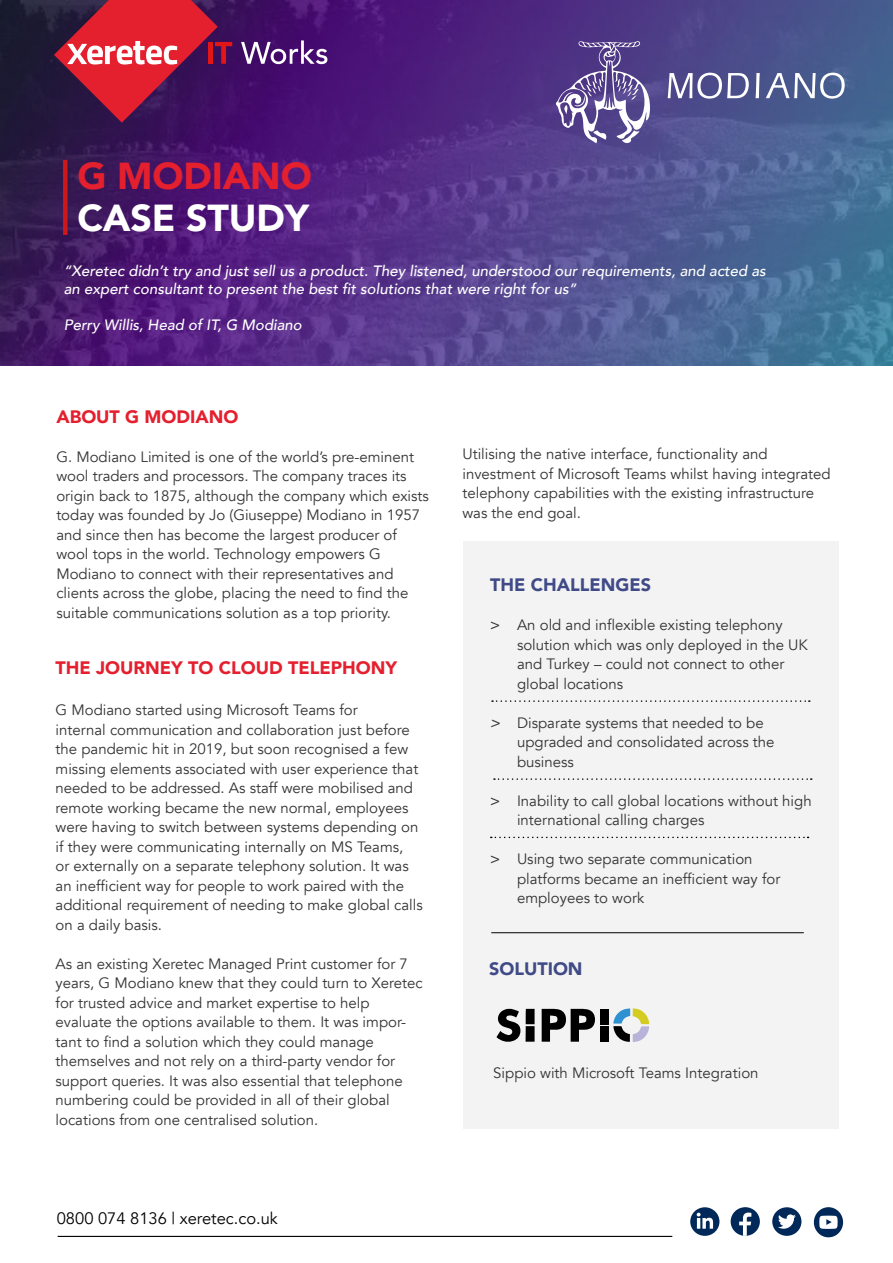
<style>
.page{position:relative;width:893px;height:1263px;background:#fff}
.page>*{position:absolute;margin:0;border:0;box-sizing:border-box;transform-origin:0 0}
.t1{font:900 37.5px "Avenir";letter-spacing:-.005em;color:#fff}
.t2{font:900 37.5px "Avenir";letter-spacing:-.005em;color:#e41f2e}
.t3{font:900 18px "Avenir";color:#e41f2e}
.t4{font:900 18px "Avenir";color:#404a87}
.t5{font:16.5px "Avenir";color:#000}
.t6{font:15px/19.5px "Avenir";color:#333}
.t7{font:italic 500 15px/18px "Avenir";color:#fff}
.s1{font-weight:500}
.s2{font-weight:500;font-style:italic}
</style>
<div class="page">
<img style="left:0;top:0;width:893px;height:365px">
<svg style="left:241px;top:40px;width:86px;height:24px"></svg>
<svg style="left:54px;top:0;width:178px;height:123px;background:#91264a"></svg>
<div style="left:63px;top:160px;width:5px;height:75px;background:#cd1719"></div>
<hr style="left:58px;top:1236px;width:614px;height:1px;background:#000">
<div style="left:690px;top:1207px;width:29px;height:29px;background:#002858;border-radius:50%"></div>
<svg style="left:697px;top:1213px;width:16px;height:16px"></svg>
<div style="left:731px;top:1207px;width:29px;height:29px;background:#002858;border-radius:50%"></div>
<svg style="left:739px;top:1212px;width:12px;height:24px"></svg>
<div style="left:772px;top:1207px;width:29px;height:29px;background:#002858;border-radius:50%"></div>
<svg style="left:778px;top:1214px;width:18px;height:15px"></svg>
<div style="left:814px;top:1207px;width:29px;height:30px;background:#002858;border-radius:50%"></div>
<svg style="left:819px;top:1215px;width:19px;height:14px"></svg>
<div style="left:463px;top:541px;width:375px;height:588px;background:#f3f3f3"></div>
<svg style="left:492px;top:700px;width:318px;height:2px"></svg>
<hr style="left:491px;top:932px;width:313px;height:1px;background:#000">
<svg style="left:494px;top:778px;width:318px;height:2px"></svg>
<svg style="left:491px;top:837px;width:318px;height:1px"></svg>
<svg style="left:542px;top:1009px;width:53px;height:33px"></svg>
<svg style="left:496px;top:1009px;width:24px;height:33px"></svg>
<svg style="left:526px;top:1009px;width:9px;height:33px"></svg>
<div style="left:600px;top:1026px;width:9px;height:16px;background:#000"></div>
<div style="left:600px;top:1009px;width:9px;height:15px;background:#000"></div>
<svg style="left:613px;top:1008px;width:36px;height:34px"></svg>
<svg style="left:555px;top:41px;width:95px;height:103px;background:#7566a1"></svg>
<svg style="left:668px;top:73px;width:81px;height:26px"></svg>
<svg style="left:756px;top:73px;width:4px;height:25px"></svg>
<svg style="left:766px;top:73px;width:79px;height:26px"></svg>
<h1 class="t2" style="left:77px;top:143px;width:236px">G MODIANO</h1>
<h1 class="t1" style="left:77px;top:185px;width:233px">CASE STUDY</h1>
<p class="t7" style="left:64px;top:262px;width:704px">“Xeretec didn’t try and just sell us a product. They listened, understood our requirements, and acted as an expert consultant to present the best fit solutions that were right for us”</p>
<p class="t7" style="left:64px;top:316px;width:240px">Perry Willis, Head of IT, G Modiano</p>
<p class="t3" style="left:56px;top:401px;width:184px">ABOUT G MODIANO</p>
<p class="t6" style="left:56px;top:447px;width:374px">G. Modiano Limited is one of the world’s pre-eminent wool traders and processors. The company traces its origin back to 1875, although the company which exists today was founded by Jo (Giuseppe) Modiano in 1957 and since then has become the largest producer of wool tops in the world. Technology empowers G Modiano to connect with their representatives and clients across the globe, placing the need to find the suitable communications solution as a top priority.</p>
<p class="t3" style="left:56px;top:652px;width:343px">THE JOURNEY TO CLOUD TELEPHONY</p>
<p class="t6" style="left:56px;top:700px;width:369px">G Modiano started using Microsoft Teams for<br>internal communication and collaboration just before the pandemic hit in 2019, but soon recognised a few missing elements associated with user experience that needed to be addressed. As staff were mobilised and remote working became the new normal, employees were having to switch between systems depending on if they were communicating internally on MS Teams,<br>or externally on a separate telephony solution. It was an inefficient way for people to work paired with the additional requirement of needing to make global calls on a daily basis.</p>
<p class="t6" style="left:56px;top:954px;width:369px">As an existing Xeretec Managed Print customer for 7 years, G Modiano knew that they could turn to Xeretec for trusted advice and market expertise to help evaluate the options available to them. It was impor&shy;tant to find a solution which they could manage themselves and not rely on a third-party vendor for support queries. It was also essential that telephone numbering could be provided in all of their global locations from one centralised solution.</p>
<p class="t6" style="left:462px;top:445px;width:370px">Utilising the native interface, functionality and investment of Microsoft Teams whilst having integrated telephony capabilities with the existing infrastructure was the end goal.</p>
<p class="t4" style="left:490px;top:569px;width:163px">THE CHALLENGES</p>
<p class="t6" style="left:517px;top:615px;width:292px;text-indent:-27px"><span class="s1">&gt;</span> An old and inflexible existing telephony solution which was only deployed in the UK and Turkey – could not connect to other global locations</p>
<p class="t6" style="left:517px;top:713px;width:259px;text-indent:-27px"><span class="s2">&gt;</span> Disparate systems that needed to be upgraded and consolidated across the business</p>
<p class="t6" style="left:517px;top:791px;width:296px;text-indent:-27px"><span class="s1">&gt;</span> Inability to call global locations without high international calling charges</p>
<p class="t6" style="left:517px;top:849px;width:265px;text-indent:-27px"><span class="s1">&gt;</span> Using two separate communication platforms became an inefficient way for employees to work</p>
<p class="t4" style="left:489px;top:953px;width:95px">SOLUTION</p>
<p class="t6" style="left:493px;top:1063px;width:267px">Sippio with Microsoft Teams Integration</p>
<p class="t5" style="left:57px;top:1208px;width:223px">0800 074 8136 | xeretec.co.uk</p>
</div>
